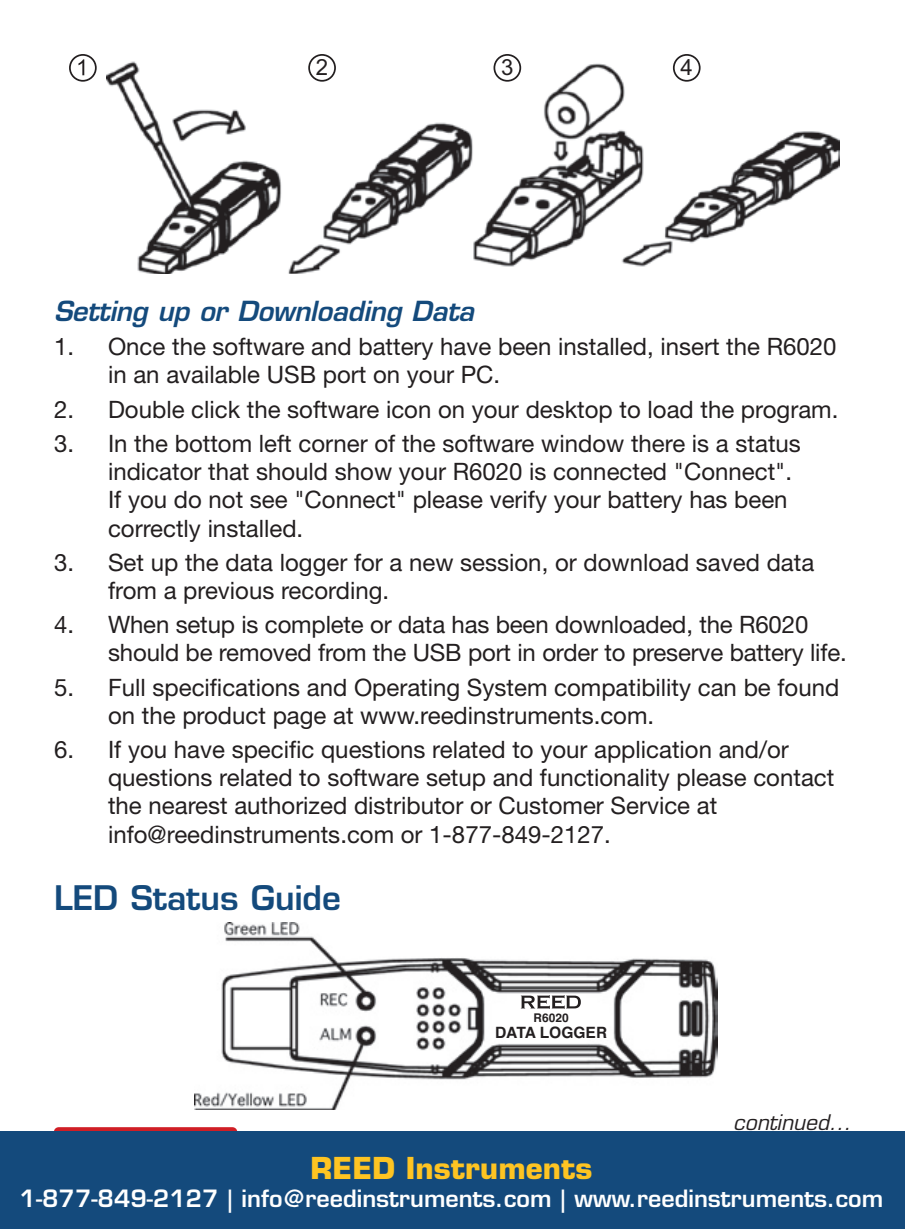
<style>
.page{position:relative;width:905px;height:1229px;background:#fff}
.page>*{position:absolute;margin:0;border:0;box-sizing:border-box;transform-origin:0 0}
.t1{font:600 33px "Eurostile LT Std";color:#144a7c}
.t2{font:700 29.4px "Eurostile LT Std";color:#fec422}
.t3{font:italic 600 27px "Eurostile LT Std";letter-spacing:-.01em;color:#144a7c}
.t4{font:24px/28.2px "Helvetica Neue LT Std";color:#231f20}
.t5{font:600 23.4px "Eurostile LT Std";color:#fff}
.t6{font:22.2px "Arial";color:#231f20}
.t7{font:italic 21px "Eurostile LT Std";color:#231f20}
.t8{font:700 15.6px "Helvetica";color:#231f20}
.t9{font:700 12px "Helvetica";color:#231f20}
</style>
<div class="page">
<div style="left:54px;top:1127px;width:183px;height:47px;background:#d01e25;border-radius:5px"></div>
<img style="left:194px;top:923px;width:523px;height:186px">
<svg style="left:521px;top:995px;width:60px;height:14px"></svg>
<img style="left:106px;top:61px;width:733px;height:213px">
<svg style="left:69px;top:54px;width:28px;height:28px"></svg>
<svg style="left:308px;top:54px;width:28px;height:28px"></svg>
<svg style="left:493px;top:54px;width:28px;height:28px"></svg>
<svg style="left:673px;top:54px;width:27px;height:28px"></svg>
<div style="left:0;top:1131px;width:904px;height:97px;background:#144a7c"></div>
<p class="t6" style="left:316px;top:52px;width:14px">2</p>
<p class="t6" style="left:501px;top:52px;width:14px">3</p>
<p class="t6" style="left:680px;top:52px;width:14px">4</p>
<p class="t3" style="left:54px;top:294px;width:421px">Setting up or Downloading Data</p>
<p class="t4" style="left:108px;top:332px;width:730px;text-indent:-54px">1. Once the software and battery have been installed, insert the R6020 in an available USB port on your PC.</p>
<p class="t4" style="left:54px;top:395px;width:785px">2. Double click the software icon on your desktop to load the program.</p>
<p class="t4" style="left:108px;top:429px;width:694px;text-indent:-54px">3. In the bottom left corner of the software window there is a status indicator that should show your R6020 is connected "Connect".<br>If you do not see "Connect" please verify your battery has been correctly installed.</p>
<p class="t4" style="left:108px;top:548px;width:707px;text-indent:-54px">3. Set up the data logger for a new session, or download saved data from a previous recording.</p>
<p class="t4" style="left:108px;top:610px;width:740px;text-indent:-54px">4. When setup is complete or data has been downloaded, the R6020 should be removed from the USB port in order to preserve battery life.</p>
<p class="t4" style="left:108px;top:672px;width:732px;text-indent:-54px">5. Full specifications and Operating System compatibility can be found on the product page at www.reedinstruments.com.</p>
<p class="t4" style="left:108px;top:735px;width:727px;text-indent:-54px">6. If you have specific questions related to your application and/or questions related to software setup and functionality please contact the nearest authorized distributor or Customer Service at info@reedinstruments.com or 1-877-849-2127.</p>
<h1 class="t1" style="left:54px;top:877px;width:288px">LED Status Guide</h1>
<p class="t9" style="left:533px;top:1008px;width:37px">R6020</p>
<p class="t8" style="left:495px;top:1020px;width:114px">DATA LOGGER</p>
<p class="t7" style="left:733px;top:1110px;width:119px">continued...</p>
<p class="t2" style="left:310px;top:1149px;width:283px">REED Instruments</p>
<p class="t5" style="left:20px;top:1183px;width:865px">1-877-849-2127 | info@reedinstruments.com | www.reedinstruments.com</p>
</div>
